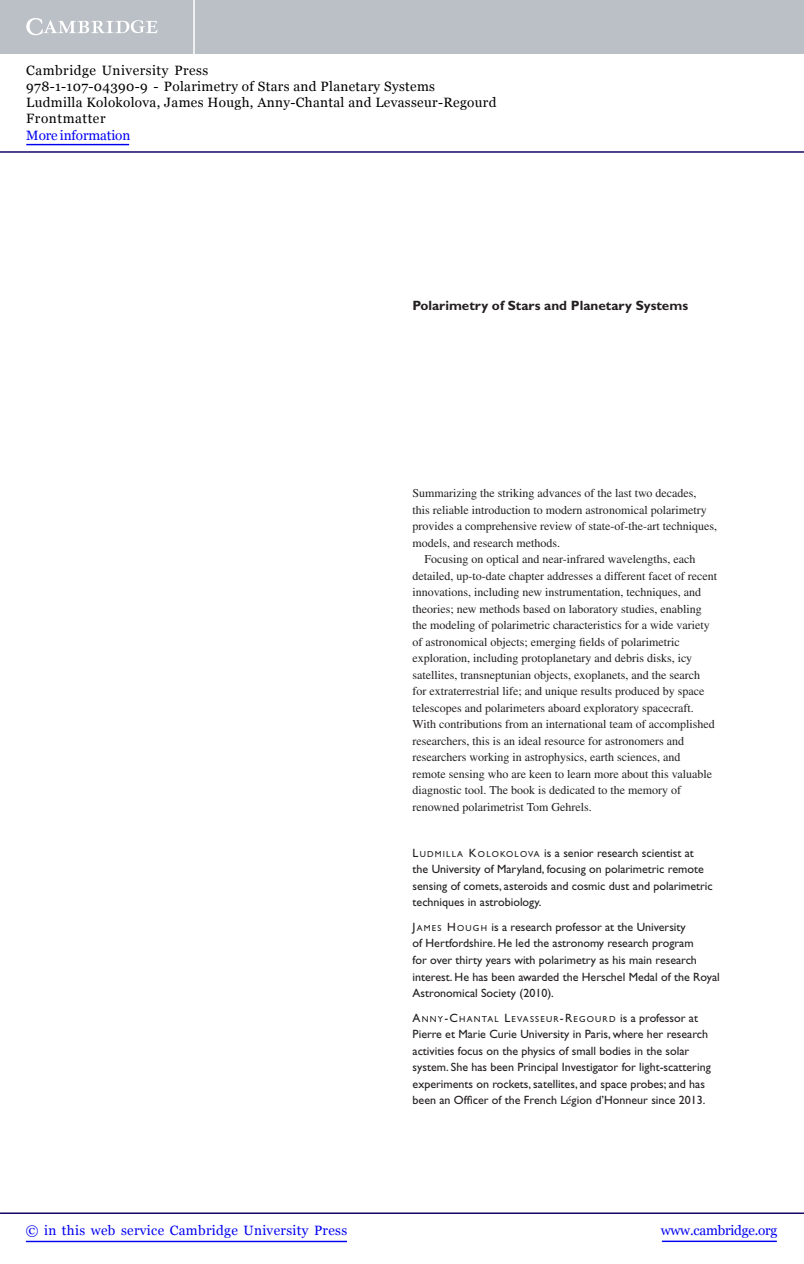
<style>
.page{position:relative;width:804px;height:1264px;background:#fff}
.page>*{position:absolute;margin:0;border:0;box-sizing:border-box;transform-origin:0 0}
.t1{font:13.5px/16.2px "Georgia";letter-spacing:.025em;color:#000}
.t2{font:13.5px "Georgia";letter-spacing:.025em;color:#0000f1}
.t3{font:700 13.5px "Gill Sans Std";color:#231f20}
.t4{font:13.5px "Georgia";letter-spacing:-.015em;color:#0000f1}
.t5{font:13.5px "Georgia";letter-spacing:-.01em;color:#0000f1}
.t6{font:12px "Times LT Std";color:#231f20}
.t7{font:12px/16.5px "Gill Sans Std";color:#231f20}
.t8{font:12px "Times LT Std";letter-spacing:.055em;color:#231f20}
.t9{font:8.7px "Gill Sans Std";letter-spacing:.135em;color:#231f20}
.s1{font-style:inherit}
.s2{font-size:8.7px}
.s3{font-size:12px}
.s4{font-family:"Times LT Std"}
</style>
<div class="page">
<div style="left:0;top:0;width:804px;height:54px;background:#bac0c6"></div>
<svg style="left:26px;top:18px;width:132px;height:17px"></svg>
<hr style="left:193px;top:0;width:2px;height:54px;background:#fff">
<hr style="left:0;top:151px;width:804px;height:2px;background:#150666">
<hr style="left:662px;top:1240px;width:114px;height:2px;background:#0000f1">
<hr style="left:0;top:1212px;width:804px;height:1px;background:#150666">
<hr style="left:26px;top:1240px;width:321px;height:2px;background:#0000f1">
<hr style="left:26px;top:144px;width:103px;height:1px;background:#0000f1">
<p class="t1" style="left:26px;top:62px;width:472px">Cambridge University Press<br>978-1-107-04390-9 - Polarimetry of Stars and Planetary Systems<br>Ludmilla Kolokolova, James Hough, Anny-Chantal and Levasseur-Regourd Frontmatter</p>
<p class="t5" style="left:26px;top:127px;width:105px">More information</p>
<p class="t3" style="left:412px;top:297px;width:277px">Polarimetry of Stars and Planetary Systems</p>
<p class="t6" style="left:412px;top:486px;width:285px">Summarizing the striking advances of the last two decades,</p>
<p class="t6" style="left:412px;top:503px;width:295px">this reliable introduction to modern astronomical polarimetry</p>
<p class="t6" style="left:412px;top:519px;width:306px">provides a comprehensive review of state-of-the-art techniques,</p>
<p class="t6" style="left:412px;top:536px;width:149px">models, and research methods.</p>
<p class="t6" style="left:424px;top:552px;width:272px">Focusing on optical and near-infrared wavelengths, each</p>
<p class="t6" style="left:412px;top:569px;width:306px">detailed, up-to-date chapter addresses a different facet of recent</p>
<p class="t6" style="left:412px;top:585px;width:290px">innovations, including new instrumentation, techniques, and</p>
<p class="t6" style="left:412px;top:602px;width:290px">theories; new methods based on laboratory studies, enabling</p>
<p class="t6" style="left:412px;top:618px;width:298px">the modeling of polarimetric characteristics for a wide variety</p>
<p class="t6" style="left:412px;top:635px;width:269px">of astronomical objects; emerging fields of polarimetric</p>
<p class="t6" style="left:412px;top:651px;width:281px">exploration, including protoplanetary and debris disks, icy</p>
<p class="t6" style="left:412px;top:668px;width:289px">satellites, transneptunian objects, exoplanets, and the search</p>
<p class="t6" style="left:412px;top:684px;width:293px">for extraterrestrial life; and unique results produced by space</p>
<p class="t8" style="left:412px;top:701px;width:283px">telescopes and polarimeters aboard exploratory spacecraft.</p>
<p class="t6" style="left:412px;top:717px;width:304px">With contributions from an international team of accomplished</p>
<p class="t6" style="left:412px;top:734px;width:273px">researchers, this is an ideal resource for astronomers and</p>
<p class="t6" style="left:412px;top:750px;width:269px">researchers working in astrophysics, earth sciences, and</p>
<p class="t6" style="left:412px;top:767px;width:301px">remote sensing who are keen to learn more about this valuable</p>
<p class="t6" style="left:412px;top:783px;width:271px">diagnostic tool. The book is dedicated to the memory of</p>
<p class="t6" style="left:412px;top:800px;width:181px">renowned polarimetrist Tom Gehrels.</p>
<p class="t7" style="left:412px;top:844px;width:302px"><span class="s1">L</span><span class="s2">UDMI LL A</span> <span class="s1">K</span><span class="s2">OL OKOL OVA</span> is a senior research scientist at<br>the University of Maryland, focusing on polarimetric remote sensing of comets, asteroids and cosmic dust and polarimetric techniques in astrobiology.</p>
<p class="t7" style="left:412px;top:918px;width:309px"><span class="s1">J</span><span class="s2">AMES</span> <span class="s1">H</span><span class="s2">OUGH</span> is a research professor at the University<br>of Hertfordshire. He led the astronomy research program<br>for over thirty years with polarimetry as his main research interest. He has been awarded the Herschel Medal of the Royal Astronomical Society (2010).</p>
<p class="t9" style="left:412px;top:1013px;width:287px"><span class="s3">A</span>NNY<span class="s3">-C</span>HANTAL <span class="s3">L</span>EVASSEUR<span class="s3">-R</span>EGOURD <span class="s3">is a professor at</span></p>
<p class="t7" style="left:412px;top:1026px;width:300px">Pierre et Marie Curie University in Paris, where her research activities focus on the physics of small bodies in the solar system. She has been Principal Investigator for light-scattering experiments on rockets, satellites, and space probes; and has been an Officer of the French L<span class="s4">é</span>gion d’Honneur since 2013.</p>
<p class="t2" style="left:26px;top:1222px;width:323px">© in this web service Cambridge University Press</p>
<p class="t4" style="left:661px;top:1222px;width:118px">www.cambridge.org</p>
</div>
